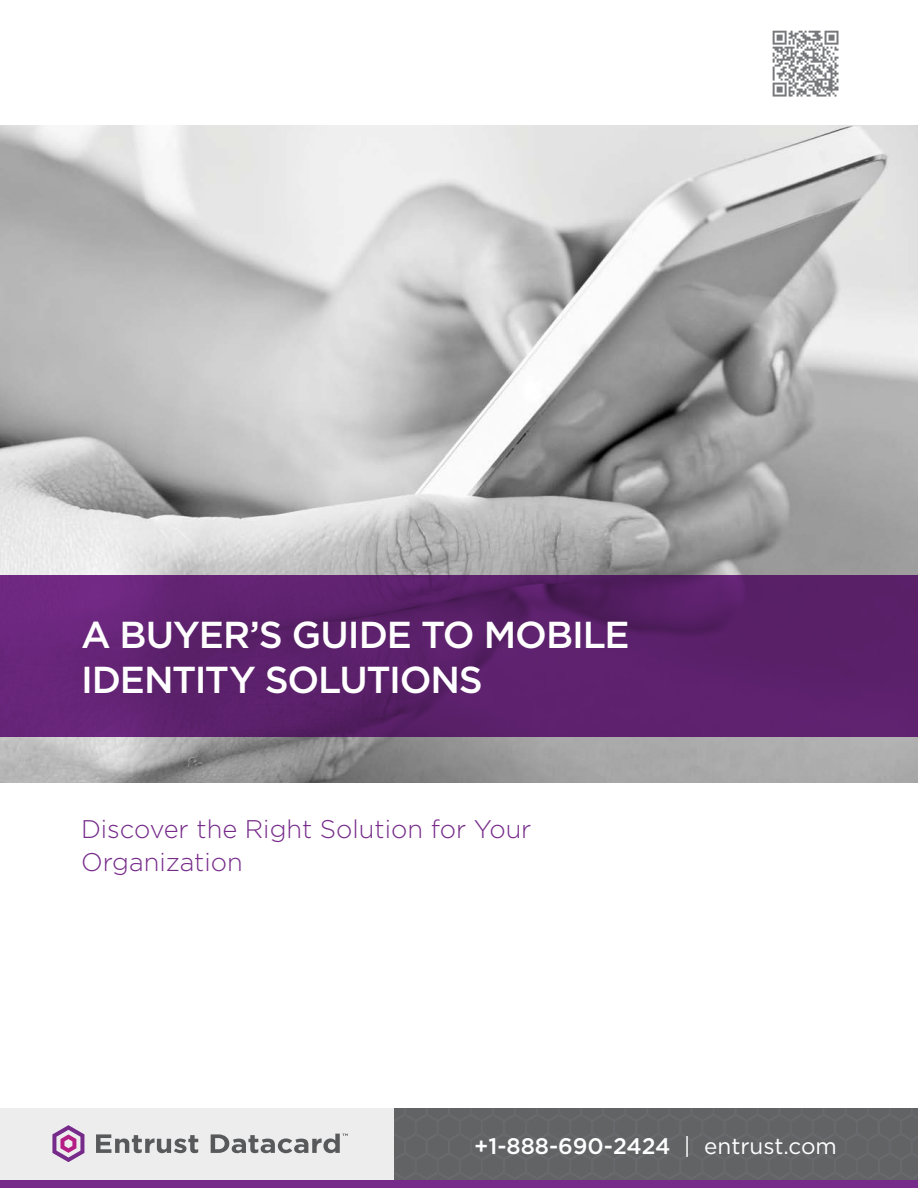
<style>
.page{position:relative;width:918px;height:1188px;background:#fff}
.page>*{position:absolute;margin:0;border:0;box-sizing:border-box;transform-origin:0 0}
.t1{font:500 37.5px/45px "Gotham";letter-spacing:-.03em;color:#fff}
.t2{font:300 25.5px/33px "Gotham";color:#762b8a}
.t3{font:500 22.5px "Gotham";color:#fff}
.s1{font-weight:400}
</style>
<div class="page">
<svg style="left:0;top:1108px;width:918px;height:80px;background:#969799"></svg>
<div style="left:0;top:1180px;width:918px;height:8px;background:#762b8a"></div>
<svg style="left:96px;top:1134px;width:102px;height:19px;background:#a8a9aa"></svg>
<svg style="left:211px;top:1134px;width:137px;height:19px;background:#acadae"></svg>
<svg style="left:52px;top:1125px;width:32px;height:37px"></svg>
<img style="left:0;top:125px;width:918px;height:657px">
<svg style="left:0;top:575px;width:918px;height:161px;background:#5d216d"></svg>
<svg style="left:773px;top:31px;width:66px;height:66px"></svg>
<h1 class="t1" style="left:81px;top:611px;width:550px">A BUYER’S GUIDE TO MOBILE<br>IDENTITY SOLUTIONS</h1>
<p class="t2" style="left:81px;top:812px;width:452px">Discover the Right Solution for Your<br>Organization</p>
<p class="t3" style="left:474px;top:1133px;width:364px">+1-888-690-2424 <span class="s1">| entrust.com</span></p>
</div>
